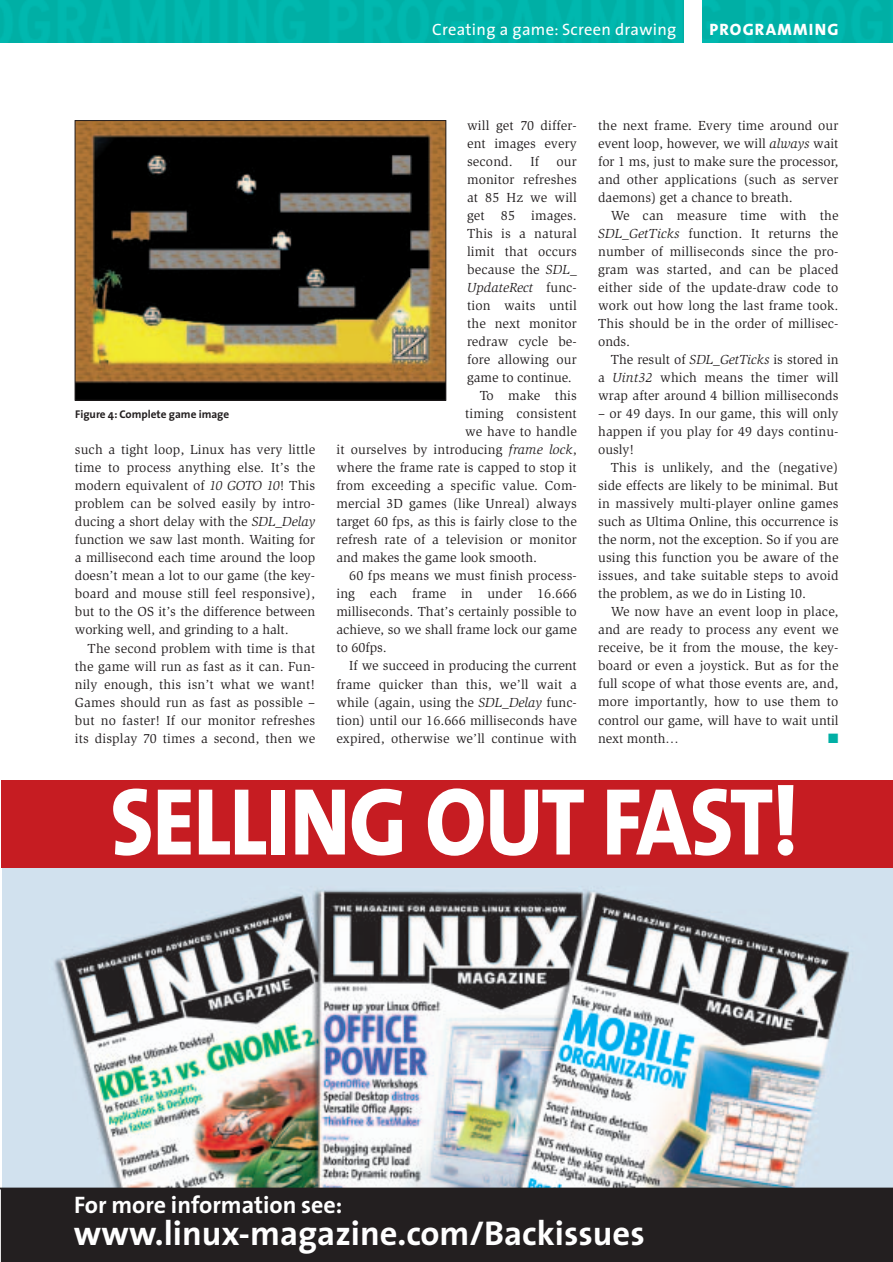
<style>
.page{position:relative;width:893px;height:1262px;background:#fff}
.page>*{position:absolute;margin:0;border:0;box-sizing:border-box;transform-origin:0 0}
.t1{font:800 96px "The Sans";letter-spacing:-.015em;color:#fff;scale:.9 1}
.t2{font:700 34.5px "The Sans";color:#fff}
.t3{font:700 24px "The Sans";color:#fff}
.t4{font:16.5px "The Sans";letter-spacing:.02em;color:#fff}
.t5{font:16.5px "The Sans Extra Bold Caps";letter-spacing:.07em;color:#fff}
.t6{font:13.5px/18px "Slimbach";letter-spacing:.01em;color:#231f20;text-align:justify}
.t7{font:italic 13.5px "Slimbach";letter-spacing:.01em;color:#231f20}
.t8{font:13.5px "Zapf Dingbats";color:#00afa5}
.t9{font:700 11.25px "The Sans";color:#231f20}
.s1{font-style:italic}
.s2{font-style:normal}
</style>
<div class="page">
<div style="left:1px;top:0;width:891px;height:43px;background:#00b3aa"></div>
<div style="left:684px;top:0;width:17px;height:43px;background:#fff"></div>
<img style="left:77px;top:122px;width:367px;height:276px">
<div style="left:75px;top:120px;width:371px;height:280px;border:1px solid #231f20"></div>
<img style="left:2px;top:867px;width:890px;height:320px">
<div style="left:1px;top:1187px;width:891px;height:75px;background:#231f20"></div>
<div style="left:1px;top:780px;width:891px;height:87px;background:#c61c22"></div>
<p class="t4" style="left:432px;top:23px;width:245px">Creating a game: Screen drawing</p>
<p class="t5" style="left:709px;top:20px;width:131px">PROGRAMMING</p>
<p class="t9" style="left:75px;top:410px;width:155px">Figure 4: Complete game image</p>
<p class="t6" style="left:75px;top:442px;width:242px">such a tight loop, Linux has very little time to process anything else. It’s the modern equivalent of <span class="s1">10 GOTO 10</span>! This problem can be solved easily by intro&shy;ducing a short delay with the <span class="s1">SDL_Delay </span>function we saw last month. Waiting for a millisecond each time around the loop doesn’t mean a lot to our game (the key&shy;board and mouse still feel responsive), but to the OS it’s the difference between working well, and grinding to a halt.</p>
<p class="t6" style="left:75px;top:640px;width:242px;text-indent:13px">The second problem with time is that the game will run as fast as it can. Fun&shy;nily enough, this isn’t what we want!<br>Games should run as fast as possible – but no faster! If our monitor refreshes its display 70 times a second, then we</p>
<p class="t6" style="left:467px;top:118px;width:111px">will get 70 differ&shy;ent images every second.</p>
<p class="t6" style="left:530px;top:154px;width:10px">If</p>
<p class="t6" style="left:556px;top:154px;width:22px">our</p>
<p class="t6" style="left:467px;top:172px;width:111px">monitor refreshes</p>
<p class="t6" style="left:467px;top:190px;width:111px">at 85 Hz we will</p>
<p class="t6" style="left:467px;top:208px;width:111px">get 85 images.</p>
<p class="t6" style="left:467px;top:226px;width:111px">This is a natural</p>
<p class="t6" style="left:467px;top:244px;width:111px">limit that occurs</p>
<p class="t6" style="left:467px;top:262px;width:111px">because the <span class="s1">SDL_</span></p>
<p class="t7" style="left:467px;top:283px;width:111px">UpdateRect <span class="s2">func-</span></p>
<p class="t6" style="left:467px;top:298px;width:111px">tion waits until</p>
<p class="t6" style="left:467px;top:316px;width:111px">the next monitor</p>
<p class="t6" style="left:467px;top:334px;width:111px">redraw cycle be-</p>
<p class="t6" style="left:467px;top:352px;width:111px">fore allowing our</p>
<p class="t6" style="left:467px;top:370px;width:106px">game to continue.</p>
<p class="t6" style="left:480px;top:388px;width:98px">To make this</p>
<p class="t6" style="left:465px;top:406px;width:113px">timing consistent</p>
<p class="t6" style="left:465px;top:424px;width:113px">we have to handle</p>
<p class="t6" style="left:336px;top:442px;width:242px">it ourselves by introducing <span class="s1">frame lock</span>,</p>
<p class="t6" style="left:336px;top:460px;width:242px">where the frame rate is capped to stop it</p>
<p class="t6" style="left:336px;top:478px;width:242px">from exceeding a specific value. Com-</p>
<p class="t6" style="left:336px;top:496px;width:242px">mercial 3D games (like Unreal) always</p>
<p class="t6" style="left:336px;top:514px;width:242px">target 60 fps, as this is fairly close to the</p>
<p class="t6" style="left:336px;top:532px;width:242px">refresh rate of a television or monitor</p>
<p class="t6" style="left:336px;top:550px;width:202px">and makes the game look smooth.</p>
<p class="t6" style="left:349px;top:568px;width:229px">60 fps means we must finish process-</p>
<p class="t6" style="left:336px;top:586px;width:242px">ing each frame in under 16.666</p>
<p class="t6" style="left:336px;top:604px;width:242px">milliseconds. That’s certainly possible to</p>
<p class="t6" style="left:336px;top:622px;width:242px">achieve, so we shall frame lock our game</p>
<p class="t6" style="left:336px;top:640px;width:52px">to 60fps.</p>
<p class="t6" style="left:349px;top:658px;width:229px">If we succeed in producing the current</p>
<p class="t6" style="left:336px;top:676px;width:242px">frame quicker than this, we’ll wait a</p>
<p class="t6" style="left:336px;top:694px;width:242px">while (again, using the <span class="s1">SDL_Delay</span> func-</p>
<p class="t6" style="left:336px;top:712px;width:242px">tion) until our 16.666 milliseconds have</p>
<p class="t6" style="left:336px;top:730px;width:242px">expired, otherwise we’ll continue with</p>
<p class="t6" style="left:598px;top:118px;width:242px">the next frame. Every time around our event loop, however, we will <span class="s1">always</span> wait for 1 ms, just to make sure the processor, and other applications (such as server daemons) get a chance to breath.</p>
<p class="t6" style="left:598px;top:208px;width:242px;text-indent:13px">We can measure time with the <span class="s1">SDL_GetTicks</span> function. It returns the number of milliseconds since the pro&shy;gram was started, and can be placed either side of the update-draw code to work out how long the last frame took.<br>This should be in the order of millisec&shy;onds.</p>
<p class="t6" style="left:598px;top:352px;width:242px;text-indent:13px">The result of <span class="s1">SDL_GetTicks</span> is stored in a <span class="s1">Uint32</span> which means the timer will wrap after around 4 billion milliseconds</p>
<p class="t6" style="left:598px;top:406px;width:242px">– or 49 days. In our game, this will only happen if you play for 49 days continu&shy;ously!</p>
<p class="t6" style="left:598px;top:460px;width:242px;text-indent:13px">This is unlikely, and the (negative) side effects are likely to be minimal. But in massively multi-player online games such as Ultima Online, this occurrence is the norm, not the exception. So if you are using this function you be aware of the issues, and take suitable steps to avoid the problem, as we do in Listing 10.</p>
<p class="t6" style="left:598px;top:604px;width:242px;text-indent:13px">We now have an event loop in place, and are ready to process any event we receive, be it from the mouse, the key&shy;board or even a joystick. But as for the full scope of what those events are, and, more importantly, how to use them to control our game, will have to wait until next month…</p>
<p class="t8" style="left:828px;top:731px;width:12px">■</p>
<h1 class="t1" style="left:110px;top:784px;width:766px">SELLING OUT FAST!</h1>
<h3 class="t3" style="left:74px;top:1195px;width:270px">For more information see:</h3>
<h2 class="t2" style="left:74px;top:1219px;width:572px">www.linux-magazine.com/Backissues</h2>
</div>
